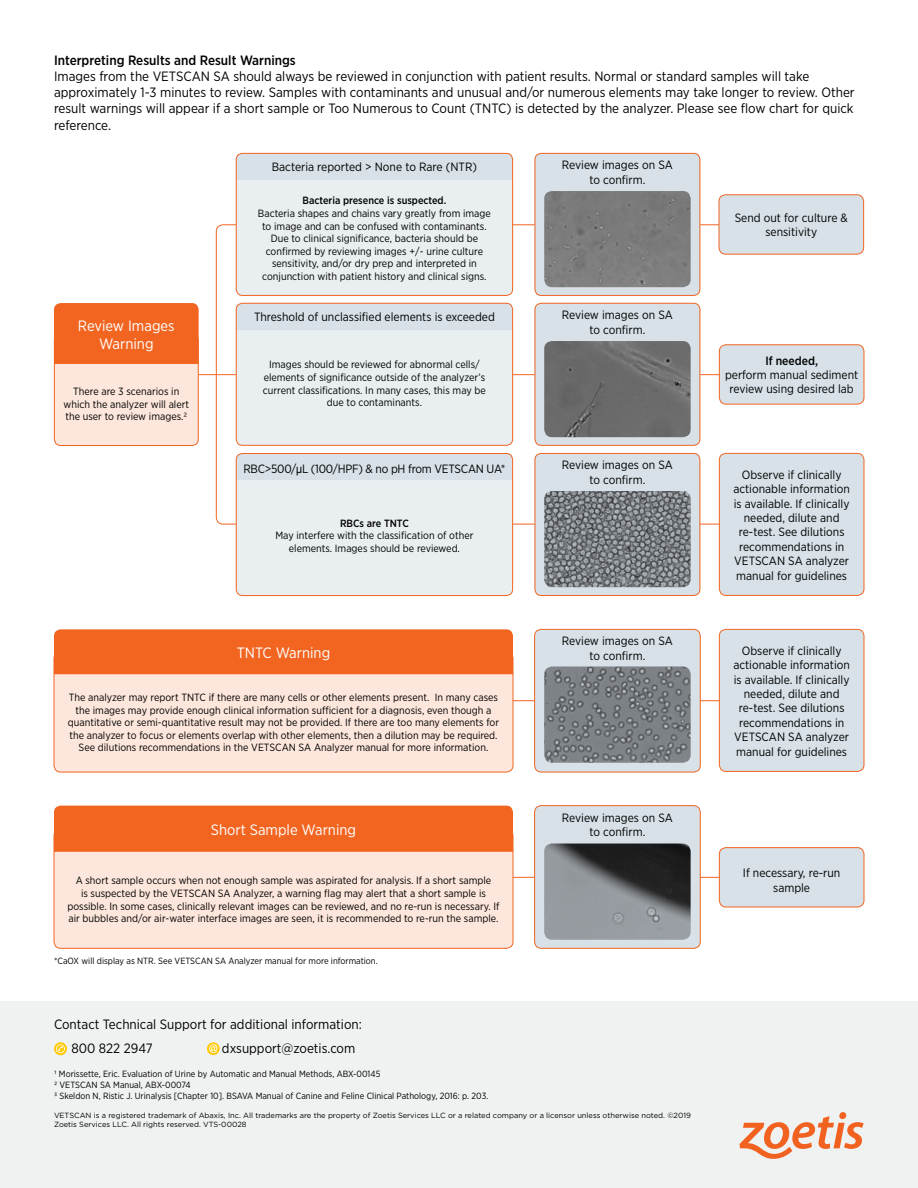
<style>
.page{position:relative;width:918px;height:1188px;background:#fff}
.page>*{position:absolute;margin:0;border:0;box-sizing:border-box;transform-origin:0 0}
.t1{font:15px/18px "Gotham Narrow";color:#fff;text-align:center}
.t2{font:13.5px/16.2px "Gotham Narrow";color:#000}
.t3{font:500 13.5px "Gotham Narrow";color:#000}
.t4{font:12px/14.4px "Gotham Narrow";color:#000;text-align:center}
.t5{font:12px "Gotham Narrow";letter-spacing:-.02em;color:#000}
.t6{font:500 12px "Gotham Narrow";color:#000}
.t7{font:10.5px/12.6px "Gotham Narrow";color:#000;text-align:center}
.t8{font:500 10.5px "Gotham Narrow";color:#000}
.t9{font:9px/10.8px "Gotham Narrow";color:#000}
.t10{font:7.5px/9px "Gotham";color:#000}
.s1{font-family:"Helvetica Neue"}
</style>
<div class="page">
<div style="left:0;top:1001px;width:918px;height:187px;background:#f0f1f1"></div>
<div style="left:839px;top:1112px;width:7px;height:7px;background:#f16221;border-radius:50%"></div>
<svg style="left:739px;top:1116px;width:125px;height:43px"></svg>
<svg style="left:54px;top:1042px;width:13px;height:13px"></svg>
<svg style="left:56px;top:1044px;width:9px;height:9px"></svg>
<svg style="left:207px;top:1042px;width:13px;height:13px"></svg>
<svg style="left:209px;top:1044px;width:8px;height:9px"></svg>
<hr style="left:199px;top:374px;width:538px;height:1px;background:#f16521">
<svg style="left:216px;top:224px;width:541px;height:301px"></svg>
<div style="left:719px;top:195px;width:145px;height:59px;background:#d7e1e7;border-radius:7px"></div>
<div style="left:719px;top:194px;width:145px;height:61px;border:1px solid #f16521;border-radius:7px"></div>
<div style="left:719px;top:345px;width:145px;height:59px;background:#d7e1e7;border-radius:7px"></div>
<div style="left:719px;top:344px;width:145px;height:61px;border:1px solid #f16521;border-radius:7px"></div>
<div style="left:535px;top:453px;width:165px;height:143px;background:#d7e1e7;border-radius:7px"></div>
<div style="left:535px;top:303px;width:165px;height:143px;background:#d7e1e7;border-radius:7px"></div>
<svg style="left:544px;top:341px;width:147px;height:96px;background:#6c6c6c"></svg>
<div style="left:535px;top:153px;width:165px;height:143px;background:#d7e1e7;border-radius:7px"></div>
<div style="left:544px;top:191px;width:147px;height:96px;background:#7c7c7c"></div>
<div style="left:236px;top:312px;width:277px;height:134px;background:#e9eef1;border-radius:7px"></div>
<div style="left:236px;top:303px;width:277px;height:27px;background:#d7e1e7"></div>
<div style="left:236px;top:166px;width:277px;height:130px;background:#e9eef1;border-radius:7px"></div>
<div style="left:236px;top:153px;width:277px;height:27px;background:#d7e1e7"></div>
<div style="left:236px;top:472px;width:277px;height:123px;background:#e9eef1;border-radius:7px"></div>
<div style="left:236px;top:453px;width:277px;height:27px;background:#d7e1e7"></div>
<div style="left:54px;top:334px;width:144px;height:111px;background:#fde7dc;border-radius:6px"></div>
<div style="left:54px;top:334px;width:145px;height:112px;border:1px solid #f16521;border-radius:6px"></div>
<div style="left:54px;top:303px;width:145px;height:61px;background:#f16521"></div>
<hr style="left:513px;top:700px;width:246px;height:1px;background:#f16521">
<div style="left:535px;top:629px;width:165px;height:143px;background:#d7e1e7;border-radius:7px"></div>
<div style="left:534px;top:629px;width:167px;height:143px;border:1px solid #f16521;border-radius:7px"></div>
<img style="left:544px;top:491px;width:147px;height:96px">
<div style="left:54px;top:652px;width:459px;height:120px;background:#fde7dc;border-radius:7px"></div>
<div style="left:54px;top:651px;width:459px;height:121px;border:1px solid #f16521;border-radius:7px"></div>
<div style="left:54px;top:629px;width:459px;height:45px;background:#f16521"></div>
<hr style="left:513px;top:877px;width:270px;height:1px;background:#f16521">
<div style="left:719px;top:848px;width:145px;height:59px;background:#d7e1e7;border-radius:7px"></div>
<div style="left:719px;top:847px;width:145px;height:60px;border:1px solid #f16521;border-radius:7px"></div>
<div style="left:535px;top:806px;width:165px;height:142px;background:#d7e1e7;border-radius:7px"></div>
<div style="left:534px;top:805px;width:167px;height:144px;border:1px solid #f16521;border-radius:7px"></div>
<img style="left:544px;top:844px;width:147px;height:96px">
<div style="left:54px;top:829px;width:459px;height:119px;background:#fde7dc;border-radius:7px"></div>
<div style="left:54px;top:829px;width:459px;height:120px;border:1px solid #f16521;border-radius:7px"></div>
<div style="left:54px;top:806px;width:459px;height:46px;background:#f16521"></div>
<div style="left:236px;top:153px;width:277px;height:143px;border:1px solid #f16521;border-radius:6px"></div>
<div style="left:236px;top:303px;width:277px;height:143px;border:1px solid #f16521;border-radius:6px"></div>
<div style="left:236px;top:453px;width:277px;height:143px;border:1px solid #f16521;border-radius:6px"></div>
<div style="left:535px;top:153px;width:165px;height:143px;border:1px solid #f16521;border-radius:6px"></div>
<div style="left:535px;top:303px;width:165px;height:143px;border:1px solid #f16521;border-radius:6px"></div>
<div style="left:535px;top:453px;width:165px;height:143px;border:1px solid #f16521;border-radius:6px"></div>
<div style="left:719px;top:453px;width:145px;height:142px;background:#d7e1e7;border-radius:7px"></div>
<div style="left:719px;top:453px;width:145px;height:143px;border:1px solid #f16521;border-radius:7px"></div>
<img style="left:544px;top:667px;width:147px;height:96px">
<div style="left:719px;top:629px;width:145px;height:142px;background:#d7e1e7;border-radius:7px"></div>
<div style="left:719px;top:629px;width:145px;height:143px;border:1px solid #f16521;border-radius:7px"></div>
<p class="t3" style="left:54px;top:52px;width:243px">Interpreting Results and Result Warnings</p>
<p class="t2" style="left:54px;top:68px;width:802px">Images from the VETSCAN SA should always be reviewed in conjunction with patient results. Normal or standard samples will take approximately 1-3 minutes to review. Samples with contaminants and unusual and/or numerous elements may take longer to review. Other result warnings will appear if a short sample or Too Numerous to Count (TNTC) is detected by the analyzer. Please see flow chart for quick reference.</p>
<p class="t4" style="left:272px;top:160px;width:207px">Bacteria reported &gt; None to Rare (NTR)</p>
<h1 class="t1" style="left:78px;top:316px;width:98px">Review Images<br>Warning</h1>
<p class="t7" style="left:64px;top:385px;width:127px">There are 3 scenarios in which the analyzer will alert the user to review images.2</p>
<p class="t8" style="left:303px;top:194px;width:145px">Bacteria presence is suspected.</p>
<p class="t7" style="left:258px;top:207px;width:234px">Bacteria shapes and chains vary greatly from image to image and can be confused with contaminants.<br>Due to clinical significance, bacteria should be confirmed by reviewing images +/- urine culture sensitivity, and/or dry prep and interpreted in conjunction with patient history and clinical signs.</p>
<p class="t4" style="left:254px;top:310px;width:242px">Threshold of unclassified elements is exceeded</p>
<p class="t7" style="left:263px;top:358px;width:224px">Images should be reviewed for abnormal cells/ elements of significance outside of the analyzer’s current classifications. In many cases, this may be due to contaminants.</p>
<p class="t5" style="left:243px;top:462px;width:264px">RBC&gt;500/<span class="s1">µ</span>L (100/HPF) &amp; no pH from VETSCAN UA*</p>
<p class="t8" style="left:340px;top:516px;width:70px">RBCs are TNTC</p>
<p class="t7" style="left:275px;top:529px;width:200px">May interfere with the classification of other elements. Images should be reviewed.</p>
<h1 class="t1" style="left:237px;top:643px;width:95px">TNTC Warning</h1>
<p class="t7" style="left:68px;top:691px;width:433px">The analyzer may report TNTC if there are many cells or other elements present. In many cases the images may provide enough clinical information sufficient for a diagnosis, even though a quantitative or semi-quantitative result may not be provided. If there are too many elements for the analyzer to focus or elements overlap with other elements, then a dilution may be required.<br>See dilutions recommendations in the VETSCAN SA Analyzer manual for more information.</p>
<h1 class="t1" style="left:211px;top:820px;width:147px">Short Sample Warning</h1>
<p class="t7" style="left:67px;top:874px;width:434px">A short sample occurs when not enough sample was aspirated for analysis. If a short sample<br>is suspected by the VETSCAN SA Analyzer, a warning flag may alert that a short sample is possible. In some cases, clinically relevant images can be reviewed, and no re-run is necessary. If air bubbles and/or air-water interface images are seen, it is recommended to re-run the sample.</p>
<p class="t9" style="left:54px;top:955px;width:325px">*CaOX will display as NTR. See VETSCAN SA Analyzer manual for more information.</p>
<p class="t2" style="left:71px;top:1012px;width:292px;line-height:24px;text-indent:-17px">Contact Technical Support for additional information:<br>800 822 2947</p>
<p class="t2" style="left:222px;top:1040px;width:135px">dxsupport@zoetis.com</p>
<p class="t4" style="left:562px;top:157px;width:112px">Review images on SA to confirm.</p>
<p class="t4" style="left:562px;top:307px;width:112px">Review images on SA to confirm.</p>
<p class="t4" style="left:562px;top:457px;width:112px">Review images on SA to confirm.</p>
<p class="t4" style="left:562px;top:634px;width:112px">Review images on SA to confirm.</p>
<p class="t4" style="left:562px;top:810px;width:112px">Review images on SA to confirm.</p>
<p class="t9" style="left:54px;top:1068px;width:436px">1 Morissette, Eric. Evaluation of Urine by Automatic and Manual Methods, ABX-00145<br>2 VETSCAN SA Manual, ABX-00074<br>3 Skeldon N, Ristic J. Urinalysis [Chapter 10]. BSAVA Manual of Canine and Feline Clinical Pathology, 2016: p. 203.</p>
<p class="t10" style="left:54px;top:1111px;width:638px">VETSCAN is a registered trademark of Abaxis, Inc. All trademarks are the property of Zoetis Services LLC or a related company or a licensor unless otherwise noted. ©2019<br>Zoetis Services LLC. All rights reserved. VTS-00028</p>
<p class="t4" style="left:735px;top:210px;width:115px">Send out for culture &amp; sensitivity</p>
<p class="t6" style="left:765px;top:353px;width:54px">If needed,</p>
<p class="t4" style="left:725px;top:367px;width:135px">perform manual sediment review using desired lab</p>
<p class="t4" style="left:733px;top:467px;width:118px">Observe if clinically actionable information is available. If clinically needed, dilute and re-test. See dilutions recommendations in<br>VETSCAN SA analyzer manual for guidelines</p>
<p class="t4" style="left:733px;top:643px;width:118px">Observe if clinically actionable information is available. If clinically needed, dilute and re-test. See dilutions recommendations in<br>VETSCAN SA analyzer manual for guidelines</p>
<p class="t4" style="left:743px;top:866px;width:99px">If necessary, re-run sample</p>
</div>
